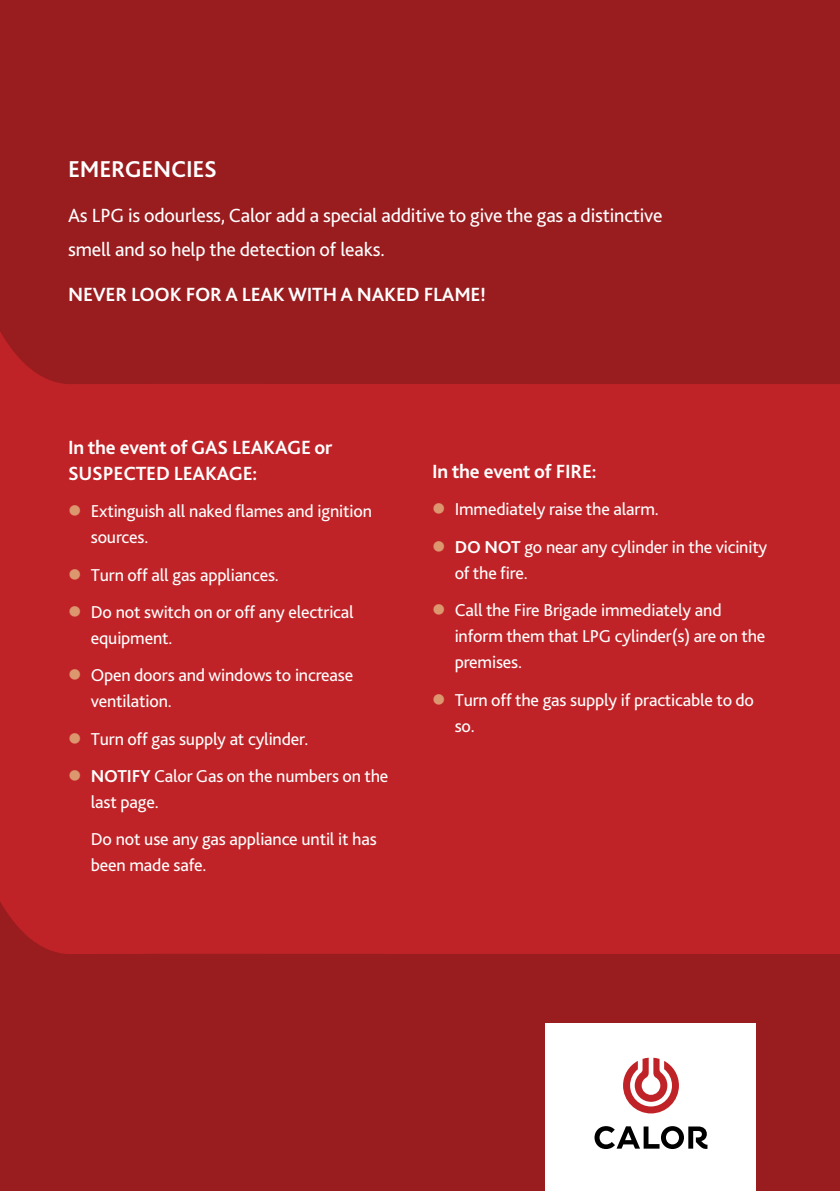
<style>
.page{position:relative;width:840px;height:1191px;background:#fff}
.page>*{position:absolute;margin:0;border:0;box-sizing:border-box;transform-origin:0 0}
.t1{font:700 24px "Bliss 2";letter-spacing:-.01em;color:#fff}
.t2{font:20px/34px "Bliss 2";letter-spacing:-.01em;color:#fff}
.t3{font:700 20px/26px "Bliss 2";letter-spacing:-.01em;color:#fff}
.t4{font:18px/26px "Bliss 2";letter-spacing:-.01em;color:#fff}
.s1{color:#dc976f}
.s2{font-weight:700}
.s3{color:#c02327}
</style>
<div class="page">
<div style="left:0;top:0;width:839px;height:404px;background:#991c1f"></div>
<div style="left:0;top:988px;width:839px;height:203px;background:#991c1f"></div>
<div style="left:0;top:410px;width:839px;height:576px;background:#c02327"></div>
<svg style="left:0;top:902px;width:839px;height:123px;fill:#991c1f"></svg>
<svg style="left:0;top:332px;width:839px;height:78px"></svg>
<div style="left:545px;top:1023px;width:210px;height:168px;background:#fff"></div>
<svg style="left:594px;top:1126px;width:113px;height:23px"></svg>
<svg style="left:623px;top:1057px;width:55px;height:56px"></svg>
<h1 class="t1" style="left:68px;top:154px;width:150px">EMERGENCIES</h1>
<p class="t2" style="left:68px;top:198px;width:595px">As LPG is odourless, Calor add a special additive to give the gas a distinctive smell and so help the detection of leaks.</p>
<p class="t3" style="left:68px;top:281px;width:419px">NEVER LOOK FOR A LEAK WITH A NAKED FLAME!</p>
<p class="t3" style="left:68px;top:434px;width:266px">In the event of GAS LEAKAGE or<br>SUSPECTED LEAKAGE:</p>
<p class="t4" style="left:91px;top:498px;width:282px;text-indent:-23px"><span class="s1">●</span> Extinguish all naked flames and ignition sources.</p>
<p class="t4" style="left:68px;top:561px;width:212px"><span class="s1">●</span> Turn off all gas appliances.</p>
<p class="t4" style="left:91px;top:598px;width:264px;text-indent:-23px"><span class="s1">●</span> Do not switch on or off any electrical equipment.</p>
<p class="t4" style="left:91px;top:662px;width:264px;text-indent:-23px"><span class="s1">●</span> Open doors and windows to increase ventilation.</p>
<p class="t4" style="left:68px;top:725px;width:242px"><span class="s1">●</span> Turn off gas supply at cylinder.</p>
<p class="t4" style="left:91px;top:762px;width:299px;text-indent:-23px"><span class="s1">●</span> <span class="s2">NOTIFY</span> Calor Gas on the numbers on the last page.</p>
<p class="t4" style="left:91px;top:826px;width:287px;text-indent:-23px"><span class="s3">●</span> Do not use any gas appliance until it has been made safe.</p>
<p class="t3" style="left:432px;top:458px;width:166px">In the event of FIRE:</p>
<p class="t4" style="left:432px;top:496px;width:228px"><span class="s1">●</span> Immediately raise the alarm.</p>
<p class="t4" style="left:454px;top:533px;width:314px;text-indent:-23px"><span class="s1">●</span> <span class="s2">DO NOT</span> go near any cylinder in the vicinity of the fire.</p>
<p class="t4" style="left:454px;top:597px;width:312px;text-indent:-23px"><span class="s1">●</span> Call the Fire Brigade immediately and inform them that LPG cylinder(s) are on the premises.</p>
<p class="t4" style="left:454px;top:686px;width:300px;text-indent:-23px"><span class="s1">●</span> Turn off the gas supply if practicable to do so.</p>
</div>
